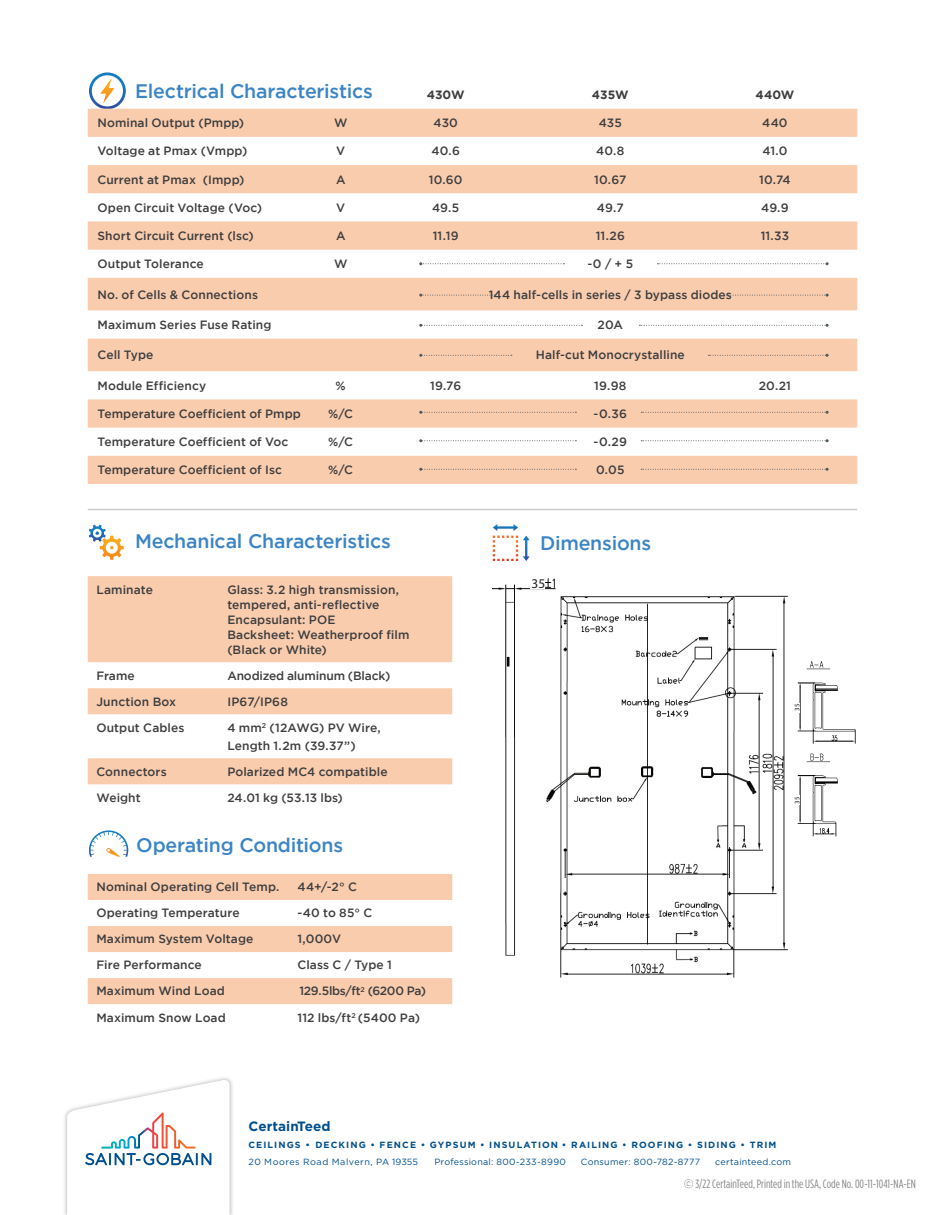
<style>
.page{position:relative;width:945px;height:1215px;background:#fff}
.page>*{position:absolute;margin:0;border:0;box-sizing:border-box;transform-origin:0 0}
.t1{font:500 19.5px "Gotham";letter-spacing:-.01em;color:#3b84c5}
.t2{font:700 13.5px "Gotham";letter-spacing:.005em;color:#014f8c}
.t3{font:13.35px "Myriad Pro";color:#231f20}
.t4{font:500 12px/15px "Gotham";letter-spacing:.005em;color:#3e3e3f}
.t5{font:12px "Gotham Condensed";letter-spacing:.005em;color:#888787}
.t6{font:500 12px "Gotham";letter-spacing:-.02em;color:#3e3e3f}
.t7{font:700 12px "Gotham";letter-spacing:.005em;color:#3e3e3f}
.t8{font:700 9px "Gotham";letter-spacing:.12em;color:#014f8c}
.t9{font:9px "Gotham";letter-spacing:.03em;color:#014f8c}
.t10{font:9px "Gotham";letter-spacing:.05em;color:#014f8c}
.t11{font:6.9px "Myriad Pro";color:#231f20}
.s1{font-family:"Gotham";font-weight:300}
</style>
<div class="page">
<svg style="left:64px;top:1077px;width:169px;height:138px"></svg>
<svg style="left:67px;top:1080px;width:163px;height:135px"></svg>
<svg style="left:493px;top:524px;width:37px;height:37px"></svg>
<svg style="left:89px;top:72px;width:37px;height:37px"></svg>
<svg style="left:89px;top:830px;width:39px;height:27px"></svg>
<svg style="left:89px;top:525px;width:35px;height:35px"></svg>
<svg style="left:88px;top:109px;width:769px;height:375px;fill:#faccae"></svg>
<svg style="left:88px;top:576px;width:364px;height:208px;fill:#faccae"></svg>
<svg style="left:88px;top:874px;width:364px;height:130px;fill:#faccae"></svg>
<hr style="left:88px;top:509px;width:769px;height:1px;background:#ceccca">
<svg style="left:728px;top:294px;width:101px;height:3px"></svg>
<svg style="left:419px;top:294px;width:77px;height:3px"></svg>
<svg style="left:419px;top:262px;width:145px;height:3px"></svg>
<svg style="left:657px;top:262px;width:172px;height:3px"></svg>
<svg style="left:419px;top:354px;width:93px;height:3px"></svg>
<svg style="left:708px;top:354px;width:121px;height:3px"></svg>
<svg style="left:419px;top:411px;width:157px;height:3px"></svg>
<svg style="left:641px;top:411px;width:188px;height:3px"></svg>
<svg style="left:419px;top:439px;width:157px;height:3px"></svg>
<svg style="left:641px;top:439px;width:188px;height:3px"></svg>
<svg style="left:419px;top:468px;width:157px;height:3px"></svg>
<svg style="left:641px;top:468px;width:188px;height:3px"></svg>
<svg style="left:419px;top:324px;width:163px;height:3px"></svg>
<svg style="left:639px;top:324px;width:190px;height:3px"></svg>
<img style="left:810px;top:661px;width:46px;height:176px">
<img style="left:493px;top:584px;width:47px;height:372px">
<img style="left:540px;top:578px;width:270px;height:400px">
<div style="left:530px;top:578px;width:15px;height:11px;background:#fff"></div>
<div style="left:794px;top:703px;width:6px;height:9px;background:#fff"></div>
<div style="left:794px;top:796px;width:6px;height:9px;background:#fff"></div>
<h1 class="t1" style="left:135px;top:80px;width:240px">Electrical Characteristics</h1>
<p class="t7" style="left:427px;top:88px;width:39px">430W</p>
<p class="t7" style="left:592px;top:88px;width:38px">435W</p>
<p class="t7" style="left:755px;top:88px;width:40px">440W</p>
<p class="t4" style="left:97px;top:115px;width:148px">Nominal Output (Pmpp)</p>
<p class="t4" style="left:334px;top:115px;width:15px">W</p>
<p class="t4" style="left:433px;top:115px;width:26px">430</p>
<p class="t4" style="left:599px;top:115px;width:25px">435</p>
<p class="t4" style="left:762px;top:115px;width:27px">440</p>
<p class="t4" style="left:97px;top:143px;width:151px">Voltage at Pmax (Vmpp)</p>
<p class="t4" style="left:336px;top:143px;width:10px">V</p>
<p class="t4" style="left:432px;top:143px;width:30px">40.6</p>
<p class="t4" style="left:596px;top:143px;width:30px">40.8</p>
<p class="t4" style="left:762px;top:143px;width:27px">41.0</p>
<p class="t4" style="left:97px;top:172px;width:148px">Current at Pmax (Impp)</p>
<p class="t4" style="left:336px;top:172px;width:11px">A</p>
<p class="t4" style="left:429px;top:172px;width:35px">10.60</p>
<p class="t4" style="left:594px;top:172px;width:34px">10.67</p>
<p class="t4" style="left:759px;top:172px;width:33px">10.74</p>
<p class="t4" style="left:97px;top:200px;width:166px">Open Circuit Voltage (Voc)</p>
<p class="t4" style="left:336px;top:200px;width:10px">V</p>
<p class="t4" style="left:432px;top:200px;width:29px">49.5</p>
<p class="t4" style="left:597px;top:200px;width:28px">49.7</p>
<p class="t4" style="left:761px;top:200px;width:29px">49.9</p>
<p class="t4" style="left:97px;top:228px;width:158px">Short Circuit Current (lsc)</p>
<p class="t4" style="left:336px;top:228px;width:11px">A</p>
<p class="t4" style="left:433px;top:228px;width:27px">11.19</p>
<p class="t4" style="left:596px;top:228px;width:31px">11.26</p>
<p class="t4" style="left:761px;top:228px;width:30px">11.33</p>
<p class="t4" style="left:97px;top:256px;width:108px">Output Tolerance</p>
<p class="t4" style="left:334px;top:256px;width:15px">W</p>
<p class="t4" style="left:588px;top:256px;width:47px">-0 / + 5</p>
<p class="t4" style="left:97px;top:287px;width:162px">No. of Cells &amp; Connections</p>
<p class="t4" style="left:489px;top:287px;width:245px">144 half-cells in series / 3 bypass diodes</p>
<p class="t4" style="left:97px;top:317px;width:175px">Maximum Series Fuse Rating</p>
<p class="t4" style="left:598px;top:317px;width:27px">20A</p>
<p class="t4" style="left:97px;top:347px;width:57px">Cell Type</p>
<p class="t4" style="left:536px;top:347px;width:151px">Half-cut Monocrystalline</p>
<p class="t4" style="left:97px;top:378px;width:110px">Module Efficiency</p>
<p class="t4" style="left:336px;top:378px;width:12px">%</p>
<p class="t4" style="left:430px;top:378px;width:33px">19.76</p>
<p class="t4" style="left:594px;top:378px;width:34px">19.98</p>
<p class="t4" style="left:759px;top:378px;width:34px">20.21</p>
<p class="t4" style="left:97px;top:406px;width:205px">Temperature Coefficient of Pmpp</p>
<p class="t4" style="left:328px;top:406px;width:26px">%/C</p>
<p class="t4" style="left:594px;top:406px;width:35px">-0.36</p>
<p class="t4" style="left:97px;top:434px;width:192px">Temperature Coefficient of Voc</p>
<p class="t4" style="left:328px;top:434px;width:26px">%/C</p>
<p class="t4" style="left:594px;top:434px;width:35px">-0.29</p>
<p class="t4" style="left:97px;top:462px;width:186px">Temperature Coefficient of Isc</p>
<p class="t4" style="left:328px;top:462px;width:26px">%/C</p>
<p class="t4" style="left:596px;top:462px;width:30px">0.05</p>
<h1 class="t1" style="left:135px;top:530px;width:258px">Mechanical Characteristics</h1>
<p class="t4" style="left:96px;top:582px;width:58px">Laminate</p>
<p class="t4" style="left:227px;top:582px;width:184px">Glass: 3.2 high transmission, tempered, anti-reflective<br>Encapsulant: POE<br>Backsheet: Weatherproof film (Black or White)</p>
<p class="t4" style="left:96px;top:668px;width:40px">Frame</p>
<p class="t4" style="left:227px;top:668px;width:165px">Anodized aluminum (Black)</p>
<p class="t4" style="left:96px;top:694px;width:81px">Junction Box</p>
<p class="t4" style="left:227px;top:694px;width:62px">IP67/IP68</p>
<p class="t4" style="left:96px;top:720px;width:90px">Output Cables</p>
<p class="t4" style="left:227px;top:718px;width:155px;line-height:18px">4 mm<sup>2</sup> (12AWG) PV Wire,<br>Length 1.2m (39.37”)</p>
<p class="t4" style="left:96px;top:764px;width:72px">Connectors</p>
<p class="t4" style="left:227px;top:764px;width:162px">Polarized MC4 compatible</p>
<p class="t4" style="left:96px;top:790px;width:46px">Weight</p>
<p class="t4" style="left:227px;top:790px;width:117px">24.01 kg (53.13 lbs)</p>
<h1 class="t1" style="left:136px;top:834px;width:209px">Operating Conditions</h1>
<p class="t4" style="left:96px;top:879px;width:184px">Nominal Operating Cell Temp.</p>
<p class="t4" style="left:298px;top:879px;width:61px">44+/-2° C</p>
<p class="t4" style="left:96px;top:905px;width:145px">Operating Temperature</p>
<p class="t4" style="left:298px;top:905px;width:76px">-40 to 85° C</p>
<p class="t4" style="left:96px;top:931px;width:159px">Maximum System Voltage</p>
<p class="t4" style="left:298px;top:931px;width:45px">1,000V</p>
<p class="t4" style="left:96px;top:957px;width:107px">Fire Performance</p>
<p class="t4" style="left:298px;top:957px;width:96px">Class C / Type 1</p>
<p class="t4" style="left:96px;top:983px;width:130px">Maximum Wind Load</p>
<p class="t6" style="left:299px;top:984px;width:128px">129.5lbs/ft<sup>2</sup> (6200 Pa)</p>
<p class="t4" style="left:96px;top:1010px;width:131px">Maximum Snow Load</p>
<p class="t4" style="left:298px;top:1010px;width:124px">112 lbs/ft<sup>2</sup> (5400 Pa)</p>
<h1 class="t1" style="left:540px;top:532px;width:113px">Dimensions</h1>
<p class="t3" style="left:532px;top:575px;width:15px">35</p>
<p class="t11" style="left:793px;top:711px;width:9px;rotate:-90deg">35</p>
<p class="t11" style="left:793px;top:804px;width:9px;rotate:-90deg">35</p>
<p class="t2" style="left:248px;top:1117px;width:84px">CertainTeed</p>
<p class="t8" style="left:248px;top:1139px;width:529px">CEILINGS • DECKING • FENCE • GYPSUM • INSULATION • RAILING • ROOFING • SIDING • TRIM</p>
<p class="t10" style="left:248px;top:1156px;width:171px">20 Moores Road Malvern, PA 19355</p>
<p class="t9" style="left:434px;top:1156px;width:133px">Professional: 800-233-8990</p>
<p class="t9" style="left:581px;top:1156px;width:121px">Consumer: 800-782-8777</p>
<p class="t9" style="left:715px;top:1156px;width:77px">certainteed.com</p>
<p class="t5" style="left:684px;top:1178px;width:234px"><span class="s1">©</span> 3/22 CertainTeed, Printed in the USA, Code No. 00-11-1041-NA-EN</p>
</div>
